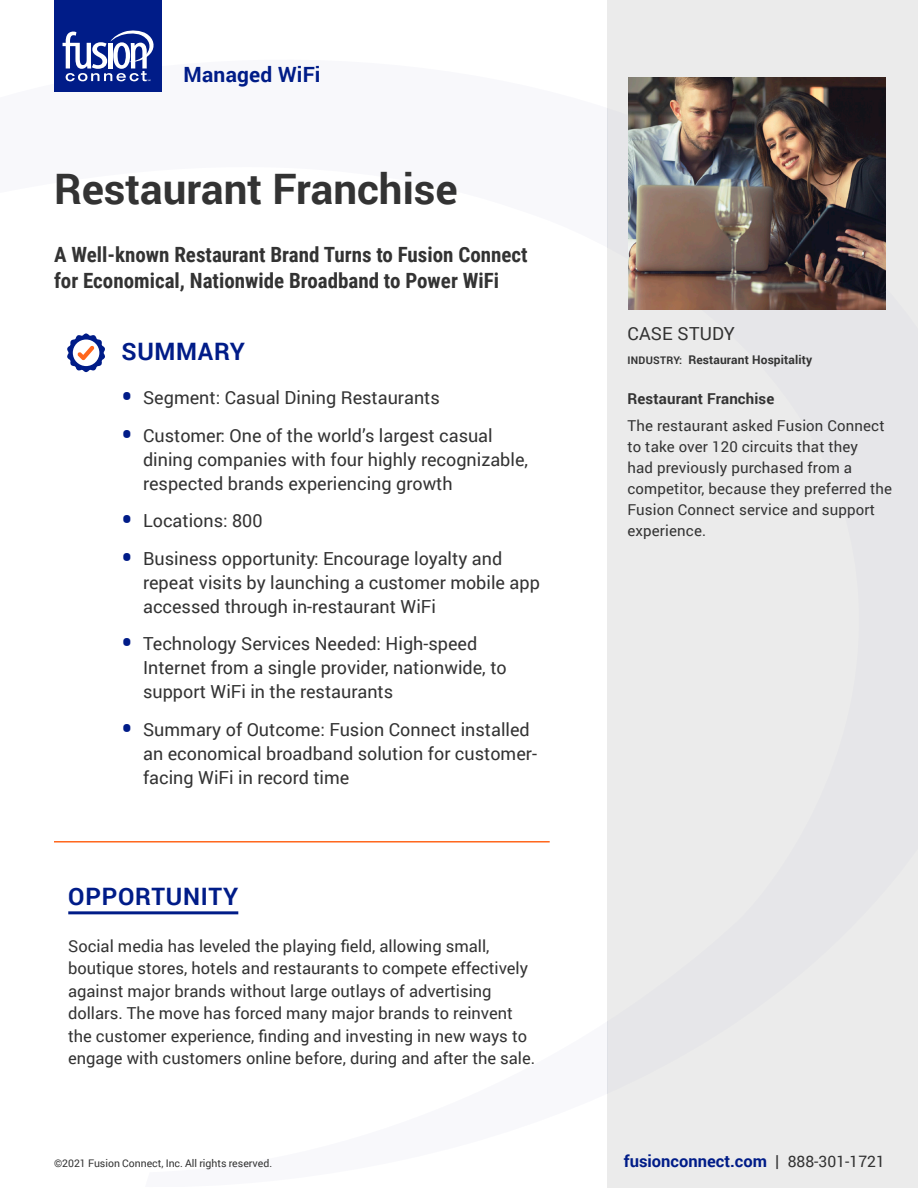
<style>
.page{position:relative;width:918px;height:1188px;background:#fff}
.page>*{position:absolute;margin:0;border:0;box-sizing:border-box;transform-origin:0 0}
.Case_Study_Title{font:700 42px "Roboto";color:#333}
.Challenge_Results_He{font:700 24px "Roboto";letter-spacing:.03em;color:#001c88}
.Section_Header{font:700 21px/25.5px "Roboto Condensed";color:#333}
.t1{font:700 21px "Roboto";letter-spacing:.01em;color:#001c88}
.t2{font:18px/24px "Roboto";color:#333}
.t3{font:16.5px/22.5px "Roboto";color:#333}
.t4{font:700 16.5px "Roboto";color:#001c88}
.t5{font:15px/21px "Roboto";letter-spacing:.01em;color:#333}
.t6{font:700 15px "Roboto";letter-spacing:.01em;color:#333}
.t7{font:700 12px "Roboto";letter-spacing:.01em;color:#333}
.t8{font:10.5px "Roboto";color:#333}
.s1{font-weight:700;font-size:30px;color:#001c88}
.s2{font-size:10.5px}
.s3{color:#333}
.s4{font-weight:400;font-size:15.75px;color:#333}
</style>
<div class="page">
<div style="left:608px;top:0;width:310px;height:1188px;background:#ebebeb"></div>
<img style="left:628px;top:77px;width:258px;height:233px">
<svg style="left:67px;top:333px;width:38px;height:39px"></svg>
<div style="left:54px;top:0;width:108px;height:92px;background:#001c88"></div>
<svg style="left:63px;top:30px;width:91px;height:51px"></svg>
<hr style="left:68px;top:911px;width:170px;height:3px;background:#001c88">
<hr style="left:54px;top:841px;width:496px;height:2px;background:#ff661c">
<p class="t1" style="left:184px;top:59px;width:139px">Managed WiFi</p>
<p class="Case_Study_Title" style="left:54px;top:159px;width:405px">Restaurant Franchise</p>
<p class="Section_Header" style="left:54px;top:241px;width:475px">A Well-known Restaurant Brand Turns to Fusion Connect for Economical, Nationwide Broadband to Power WiFi</p>
<p class="Challenge_Results_He" style="left:122px;top:334px;width:125px">SUMMARY</p>
<p class="t2" style="left:122px;top:385px;width:320px"><span class="s1">•</span> Segment: Casual Dining Restaurants</p>
<p class="t2" style="left:143px;top:422px;width:387px;text-indent:-22px"><span class="s1">•</span> Customer: One of the world’s largest casual dining companies with four highly recognizable, respected brands experiencing growth</p>
<p class="t2" style="left:122px;top:508px;width:143px"><span class="s1">•</span> Locations: 800</p>
<p class="t2" style="left:143px;top:545px;width:398px;text-indent:-22px"><span class="s1">•</span> Business opportunity: Encourage loyalty and repeat visits by launching a customer mobile app accessed through in-restaurant WiFi</p>
<p class="t2" style="left:143px;top:631px;width:365px;text-indent:-22px"><span class="s1">•</span> Technology Services Needed: High-speed<br>Internet from a single provider, nationwide, to support WiFi in the restaurants</p>
<p class="t2" style="left:143px;top:716px;width:395px;text-indent:-22px"><span class="s1">•</span> Summary of Outcome: Fusion Connect installed an economical broadband solution for customer&shy;facing WiFi in record time</p>
<p class="Challenge_Results_He" style="left:68px;top:880px;width:172px">OPPORTUNITY</p>
<p class="t3" style="left:68px;top:934px;width:469px">Social media has leveled the playing field, allowing small, boutique stores, hotels and restaurants to compete effectively against major brands without large outlays of advertising dollars. The move has forced many major brands to reinvent the customer experience, finding and investing in new ways to engage with customers online before, during and after the sale.</p>
<p class="t2" style="left:627px;top:321px;width:109px">CASE STUDY</p>
<p class="t7" style="left:627px;top:351px;width:186px"><span class="s2">INDUSTRY:</span> Restaurant Hospitality</p>
<p class="t6" style="left:627px;top:388px;width:149px">Restaurant Franchise</p>
<p class="t5" style="left:627px;top:415px;width:266px">The restaurant asked Fusion Connect to take over 120 circuits that they<br>had previously purchased from a competitor, because they preferred the<br>Fusion Connect service and support experience.</p>
<p class="t8" style="left:54px;top:1156px;width:220px">©2021 Fusion Connect, Inc. All rights reserved.</p>
<p class="t4" style="left:624px;top:1150px;width:263px">fusionconnect.com <span class="s3">|</span> <span class="s4">888-301-1721</span></p>
</div>
